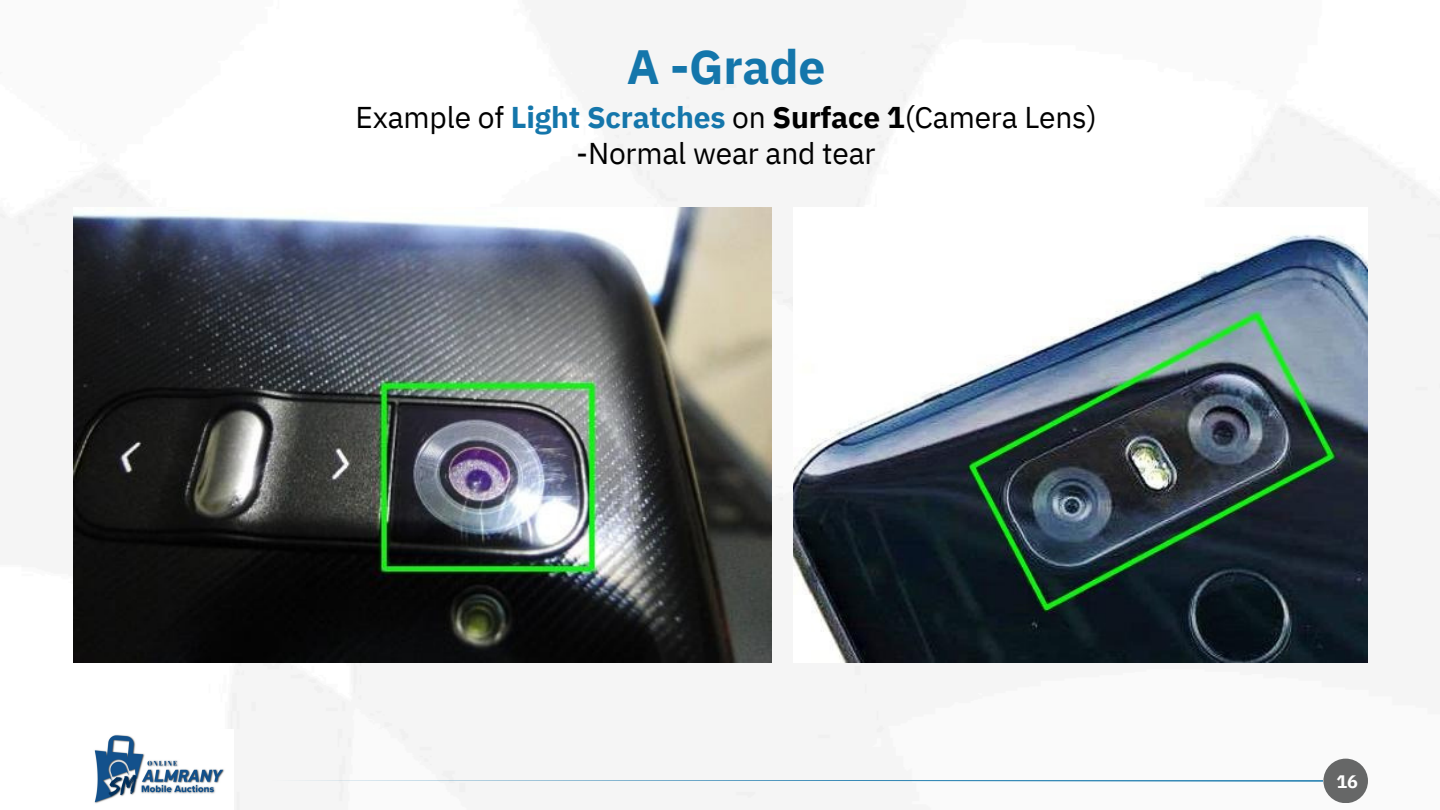
<style>
.page{position:relative;width:1440px;height:810px;background:#fff}
.page>*{position:absolute;margin:0;border:0;box-sizing:border-box;transform-origin:0 0}
.t1{font:700 48px "IBM Plex Sans";letter-spacing:-.005em;color:#1476ab}
.t2{font:30px/36px "IBM Plex Sans";letter-spacing:-.005em;color:#000;text-align:center}
.t3{font:700 18px "IBM Plex Sans";color:#fff}
.s1{font-weight:700;color:#1476ab}
.s2{font-weight:700}
</style>
<div class="page">
<img style="left:0;top:42px;width:1440px;height:768px">
<div style="left:1323px;top:759px;width:45px;height:44px;background:#666767;border-radius:50%"></div>
<svg style="left:267px;top:780px;width:1056px;height:2px"></svg>
<img style="left:74px;top:208px;width:697px;height:454px">
<img style="left:793px;top:208px;width:575px;height:454px">
<img style="left:89px;top:729px;width:144px;height:81px">
<p class="t1" style="left:627px;top:34px;width:200px">A -Grade</p>
<p class="t2" style="left:356px;top:98px;width:743px">Example of <span class="s1">Light Scratches</span> on <span class="s2">Surface 1</span>(Camera Lens) -Normal wear and tear</p>
<p class="t3" style="left:1336px;top:770px;width:23px">16</p>
</div>
